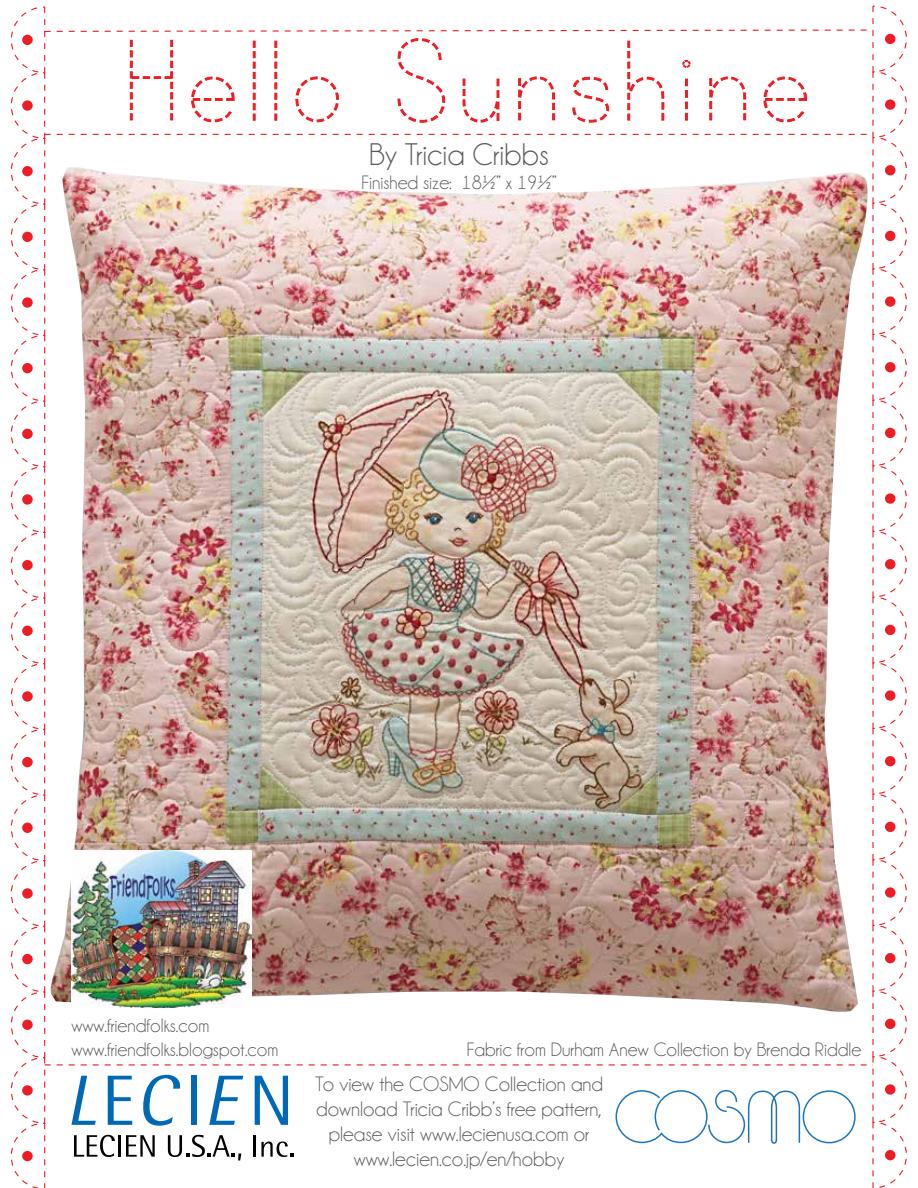
<style>
.page{position:relative;width:918px;height:1188px;background:#fff}
.page>*{position:absolute;margin:0;border:0;box-sizing:border-box;transform-origin:0 0}
.t1{font:135px "Print Dashed";color:#ed1d24}
.t2{font:31.5px "Champagne&Limousines";color:#58595b}
.t3{font:21px/25.2px "Champagne&Limousines";color:#58595b;text-align:center}
.t4{font:19.5px "Champagne&Limousines";color:#58595b}
</style>
<div class="page">
<img style="left:10px;top:5px;width:897px;height:1183px">
<h1 class="t1" style="left:121px;top:17px;width:697px">Hello Sunshine</h1>
<h2 class="t2" style="left:369px;top:137px;width:181px">By Tricia Cribbs</h2>
<p class="t4" style="left:362px;top:171px;width:197px">Finished size: 18½” x 19½”</p>
<p class="t4" style="left:71px;top:1014px;width:139px">www.friendfolks.com</p>
<p class="t4" style="left:71px;top:1038px;width:209px">www.friendfolks.blogspot.com</p>
<p class="t4" style="left:467px;top:1038px;width:396px">Fabric from Durham Anew Collection by Brenda Riddle</p>
<p class="t3" style="left:315px;top:1071px;width:290px">To view the COSMO Collection and download Tricia Cribb’s free pattern, please visit www.lecienusa.com or www.lecien.co.jp/en/hobby</p>
</div>
